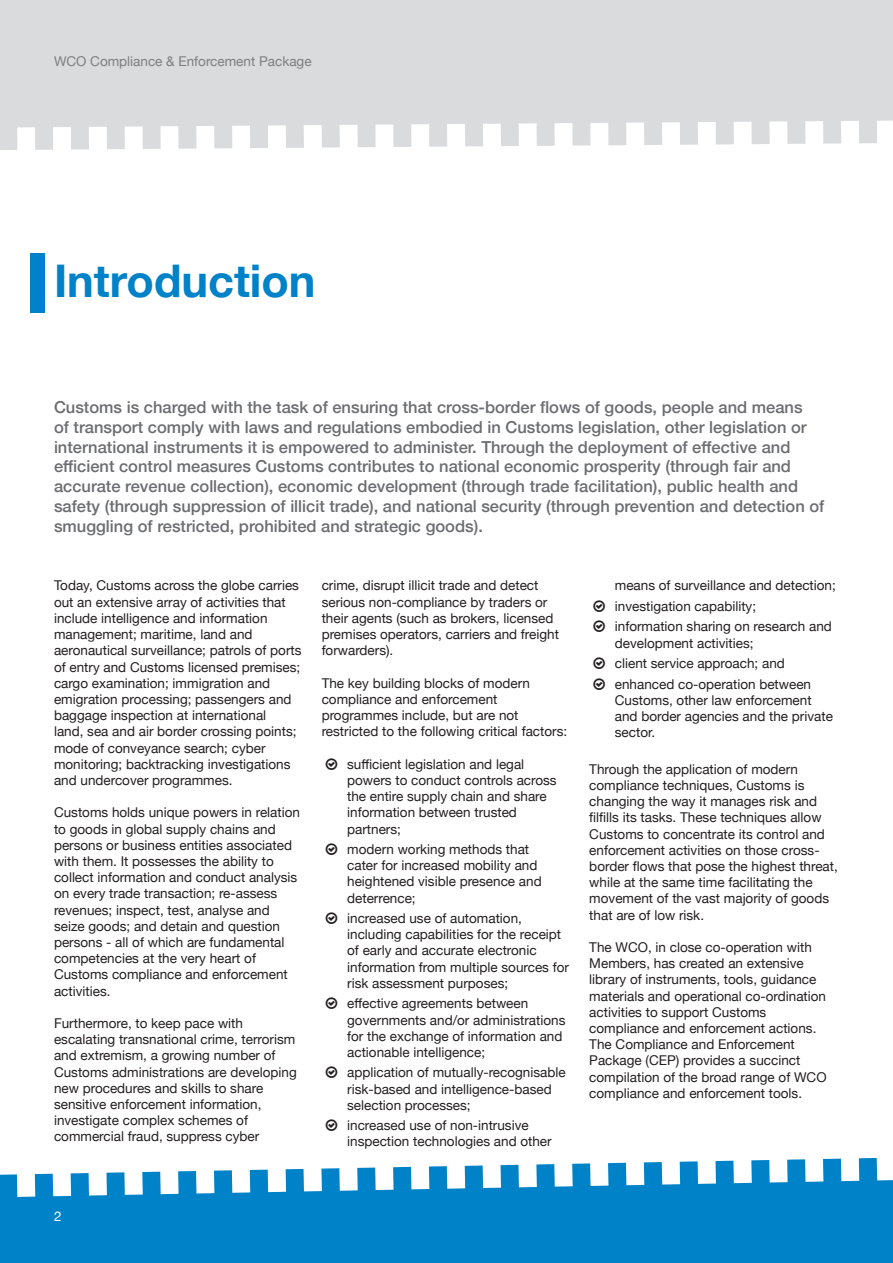
<style>
.page{position:relative;width:893px;height:1263px;background:#fff}
.page>*{position:absolute;margin:0;border:0;box-sizing:border-box;transform-origin:0 0}
.Chapter_title{font:700 45px "Helvetica Neue";color:#0082c8}
.First_Chapter_wide{font:500 16.5px/19.8px "Helvetica Neue";color:#6c6d70}
.t1{font:13.5px/16.2px "Helvetica Neue";color:#231f20}
.Captions{font:13.5px "Helvetica Neue";color:#fff}
</style>
<div class="page">
<svg style="left:0;top:0;width:893px;height:150px;background:#dcdee0"></svg>
<svg style="left:0;top:1158px;width:893px;height:105px"></svg>
<div style="left:30px;top:253px;width:15px;height:60px;background:#0082c8"></div>
<p class="t1" style="left:54px;top:54px;width:259px">WCO Compliance &amp; Enforcement Package</p>
<p class="Chapter_title" style="left:54px;top:246px;width:263px">Introduction</p>
<p class="First_Chapter_wide" style="left:54px;top:396px;width:772px">Customs is charged with the task of ensuring that cross-border flows of goods, people and means<br>of transport comply with laws and regulations embodied in Customs legislation, other legislation or international instruments it is empowered to administer. Through the deployment of effective and efficient control measures Customs contributes to national economic prosperity (through fair and accurate revenue collection), economic development (through trade facilitation), public health and safety (through suppression of illicit trade), and national security (through prevention and detection of smuggling of restricted, prohibited and strategic goods).</p>
<p class="t1" style="left:54px;top:578px;width:249px">Today, Customs across the globe carries out an extensive array of activities that include intelligence and information management; maritime, land and aeronautical surveillance; patrols of ports of entry and Customs licensed premises; cargo examination; immigration and emigration processing; passengers and baggage inspection at international<br>land, sea and air border crossing points; mode of conveyance search; cyber monitoring; backtracking investigations and undercover programmes.</p>
<p class="t1" style="left:54px;top:805px;width:248px">Customs holds unique powers in relation to goods in global supply chains and persons or business entities associated with them. It possesses the ability to collect information and conduct analysis on every trade transaction; re-assess revenues; inspect, test, analyse and seize goods; and detain and question persons - all of which are fundamental competencies at the very heart of Customs compliance and enforcement activities.</p>
<p class="t1" style="left:54px;top:1016px;width:244px">Furthermore, to keep pace with escalating transnational crime, terrorism and extremism, a growing number of Customs administrations are developing new procedures and skills to share sensitive enforcement information, investigate complex schemes of commercial fraud, suppress cyber</p>
<p class="t1" style="left:322px;top:578px;width:239px">crime, disrupt illicit trade and detect serious non-compliance by traders or their agents (such as brokers, licensed premises operators, carriers and freight forwarders).</p>
<p class="t1" style="left:322px;top:675px;width:247px">The key building blocks of modern compliance and enforcement programmes include, but are not restricted to the following critical factors:</p>
<p class="t1" style="left:347px;top:756px;width:211px">sufficient legislation and legal powers to conduct controls across the entire supply chain and share information between trusted partners;</p>
<p class="t1" style="left:347px;top:842px;width:196px">modern working methods that cater for increased mobility and heightened visible presence and deterrence;</p>
<p class="t1" style="left:347px;top:911px;width:223px">increased use of automation, including capabilities for the receipt of early and accurate electronic information from multiple sources for risk assessment purposes;</p>
<p class="t1" style="left:347px;top:996px;width:220px">effective agreements between governments and/or administrations for the exchange of information and actionable intelligence;</p>
<p class="t1" style="left:347px;top:1065px;width:220px">application of mutually-recognisable risk-based and intelligence-based selection processes;</p>
<p class="t1" style="left:347px;top:1118px;width:206px">increased use of non-intrusive inspection technologies and other</p>
<p class="t1" style="left:615px;top:578px;width:223px">means of surveillance and detection;</p>
<p class="t1" style="left:615px;top:599px;width:143px">investigation capability;</p>
<p class="t1" style="left:615px;top:619px;width:219px">information sharing on research and development activities;</p>
<p class="t1" style="left:615px;top:656px;width:172px">client service approach; and</p>
<p class="t1" style="left:615px;top:676px;width:220px">enhanced co-operation between<br>Customs, other law enforcement and border agencies and the private sector.</p>
<p class="t1" style="left:589px;top:762px;width:250px">Through the application of modern compliance techniques, Customs is changing the way it manages risk and filfills its tasks. These techniques allow Customs to concentrate its control and enforcement activities on those cross&shy;border flows that pose the highest threat, while at the same time facilitating the movement of the vast majority of goods that are of low risk.</p>
<p class="t1" style="left:589px;top:940px;width:239px">The WCO, in close co-operation with Members, has created an extensive library of instruments, tools, guidance materials and operational co-ordination activities to support Customs compliance and enforcement actions.<br>The Compliance and Enforcement Package (CEP) provides a succinct compilation of the broad range of WCO</p>
<p class="t1" style="left:589px;top:1086px;width:214px">compliance and enforcement tools.</p>
<p class="Captions" style="left:54px;top:1206px;width:9px">2</p>
</div>
